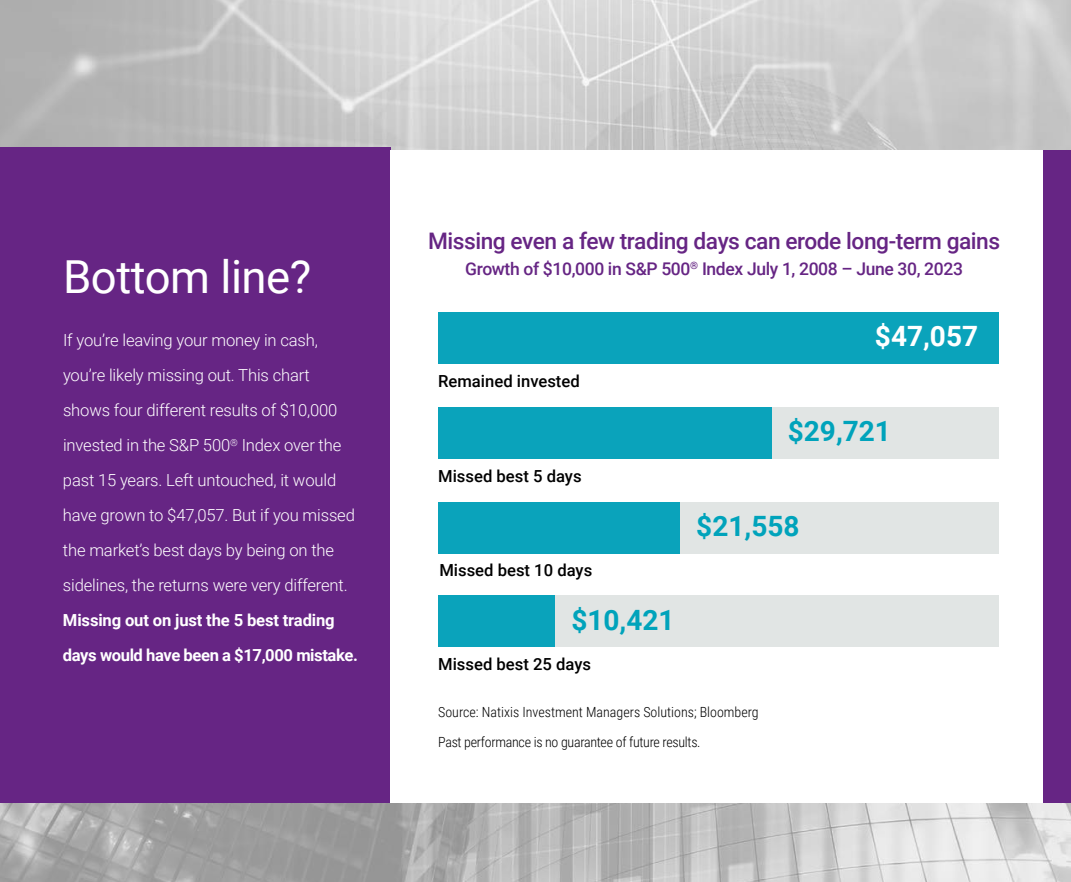
<style>
.page{position:relative;width:1071px;height:882px;background:#fff}
.page>*{position:absolute;margin:0;border:0;box-sizing:border-box;transform-origin:0 0}
.t1{font:45.5px "Roboto";letter-spacing:-.01em;color:#fff}
.t2{font:700 28px "Roboto";color:#00a3bb}
.t3{font:700 28px "Roboto";color:#fff}
.t4{font:500 22.75px "Roboto";letter-spacing:-.02em;color:#662584}
.t5{font:500 17.5px "Roboto";letter-spacing:-.02em;color:#662584}
.t6{font:300 16.62px/35px "Roboto";letter-spacing:-.01em;color:#fff}
.t7{font:700 16.62px/35px "Roboto";letter-spacing:-.025em;color:#fff}
.t8{font:500 16.62px "Roboto";color:#000}
.t9{font:300 14px "Roboto Condensed";color:#000}
.t10{font:300 14px "Roboto Condensed";letter-spacing:-.02em;color:#000}
</style>
<div class="page">
<img style="left:0;top:0;width:1071px;height:882px">
<div style="left:0;top:147px;width:391px;height:656px;background:#662584"></div>
<div style="left:391px;top:150px;width:680px;height:653px;background:#fff"></div>
<div style="left:555px;top:596px;width:444px;height:51px;background:#e1e5e4"></div>
<div style="left:680px;top:502px;width:319px;height:52px;background:#e1e5e4"></div>
<div style="left:771px;top:407px;width:228px;height:52px;background:#e1e5e4"></div>
<div style="left:438px;top:596px;width:117px;height:51px;background:#0aa3bb"></div>
<div style="left:438px;top:502px;width:242px;height:52px;background:#0aa3bb"></div>
<div style="left:438px;top:407px;width:333px;height:52px;background:#0aa3bb"></div>
<div style="left:438px;top:312px;width:561px;height:52px;background:#0aa3bb"></div>
<div style="left:1043px;top:150px;width:28px;height:653px;background:#662584"></div>
<h1 class="t1" style="left:63px;top:245px;width:250px">Bottom line?</h1>
<p class="t6" style="left:63px;top:322px;width:293px">If you’re leaving your money in cash, you’re likely missing out. This chart shows four different results of $10,000 invested in the S&amp;P 500<sup>®</sup> Index over the past 15 years. Left untouched, it would have grown to $47,057. But if you missed the market’s best days by being on the sidelines, the returns were very different.</p>
<p class="t7" style="left:63px;top:602px;width:296px">Missing out on just the 5 best trading days would have been a $17,000 mistake.</p>
<h3 class="t4" style="left:428px;top:225px;width:574px">Missing even a few trading days can erode long-term gains</h3>
<p class="t5" style="left:465px;top:257px;width:499px">Growth of $10,000 in S&amp;P 500<sup>®</sup> Index July 1, 2008 – June 30, 2023</p>
<p class="t8" style="left:438px;top:369px;width:143px">Remained invested</p>
<p class="t8" style="left:438px;top:464px;width:145px">Missed best 5 days</p>
<p class="t8" style="left:439px;top:559px;width:154px">Missed best 10 days</p>
<h2 class="t2" style="left:571px;top:600px;width:105px">$10,421</h2>
<p class="t8" style="left:438px;top:652px;width:154px">Missed best 25 days</p>
<h2 class="t3" style="left:875px;top:317px;width:105px">$47,057</h2>
<h2 class="t2" style="left:788px;top:411px;width:105px">$29,721</h2>
<h2 class="t2" style="left:696px;top:506px;width:105px">$21,558</h2>
<p class="t9" style="left:438px;top:702px;width:322px">Source: Natixis Investment Managers Solutions; Bloomberg</p>
<p class="t10" style="left:438px;top:732px;width:264px">Past performance is no guarantee of future results.</p>
</div>
